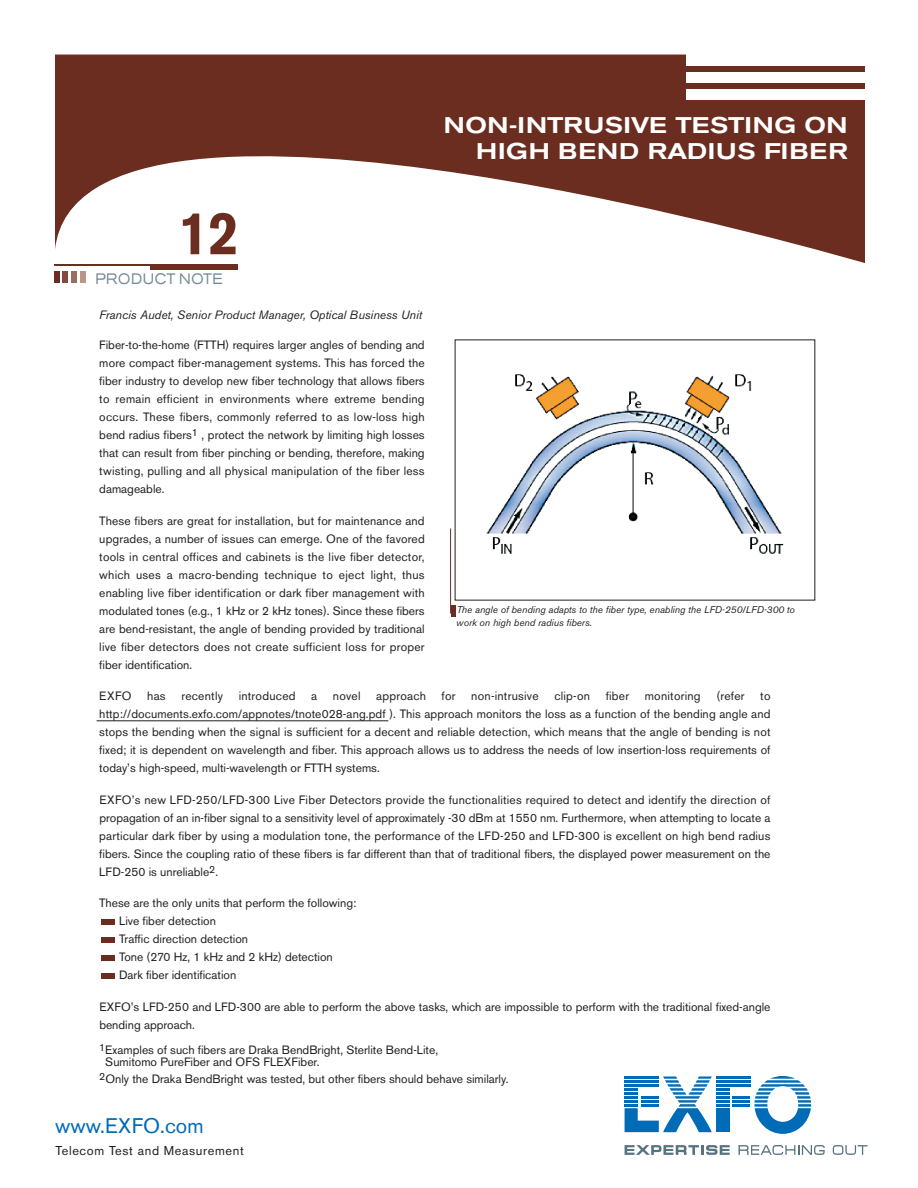
<style>
.page{position:relative;width:918px;height:1188px;background:#fff}
.page>*{position:absolute;margin:0;border:0;box-sizing:border-box;transform-origin:0 0}
.t1{font:700 60px "Akzidenz Grotesk BE";color:#6a2d1f;scale:.9 1}
.t2{font:500 expanded 22.5px/25.5px "Akzidenz Grotesk BE";letter-spacing:.02em;color:#fff;text-align:right}
.t3{font:21px "Akzidenz Grotesk BE";color:#006bb6}
.t4{font:expanded 15px "Akzidenz Grotesk BE";letter-spacing:.045em;color:#708995;scale:.85 1}
.t5{font:12.75px "Akzidenz Grotesk BE";letter-spacing:.05em;color:#231f20}
.t6{font:12px/18px "Akzidenz Grotesk BE";color:#231f20;text-align:justify}
.t7{font:italic 12px "Akzidenz Grotesk BE";color:#231f20}
.t8{font:12px "Akzidenz Grotesk BE";letter-spacing:.02em;color:#231f20}
.t9{font:italic 9.75px/12.8px "Akzidenz Grotesk BE";color:#231f20}
</style>
<div class="page">
<div style="left:101px;top:973px;width:13px;height:6px;background:#6a2d1f"></div>
<div style="left:101px;top:955px;width:13px;height:6px;background:#6a2d1f"></div>
<div style="left:101px;top:937px;width:13px;height:6px;background:#6a2d1f"></div>
<div style="left:101px;top:919px;width:13px;height:6px;background:#6a2d1f"></div>
<svg style="left:55px;top:54px;width:810px;height:209px;fill:#6a2d1f"></svg>
<div style="left:54px;top:272px;width:6px;height:11px;background:#6a2d1f"></div>
<div style="left:63px;top:272px;width:5px;height:11px;background:#834b3d"></div>
<div style="left:71px;top:272px;width:6px;height:11px;background:#9c6c5e"></div>
<div style="left:80px;top:272px;width:5px;height:11px;background:#ba9589"></div>
<hr style="left:54px;top:264px;width:184px;height:1px;background:#6a2d1f">
<hr style="left:150px;top:265px;width:87px;height:4px;background:#6a2d1f">
<div style="left:687px;top:53px;width:178px;height:13px;background:#fff"></div>
<div style="left:687px;top:72px;width:178px;height:11px;background:#fff"></div>
<div style="left:687px;top:89px;width:178px;height:11px;background:#fff"></div>
<hr style="left:450px;top:529px;width:1px;height:85px;background:#6a2d1f">
<hr style="left:451px;top:605px;width:4px;height:12px;background:#6a2d1f">
<img style="left:486px;top:374px;width:298px;height:180px">
<svg style="left:754px;top:1076px;width:57px;height:58px"></svg>
<hr style="left:732px;top:1104px;width:18px;height:3px;background:#006bb6">
<hr style="left:732px;top:1100px;width:18px;height:3px;background:#006bb6">
<hr style="left:732px;top:1096px;width:18px;height:3px;background:#006bb6">
<hr style="left:716px;top:1077px;width:34px;height:2px;background:#006bb6">
<hr style="left:716px;top:1080px;width:34px;height:3px;background:#006bb6">
<hr style="left:716px;top:1084px;width:34px;height:3px;background:#006bb6">
<svg style="left:625px;top:1076px;width:104px;height:56px"></svg>
<hr style="left:625px;top:1084px;width:34px;height:3px;background:#006bb6">
<svg style="left:833px;top:1145px;width:35px;height:10px"></svg>
<svg style="left:739px;top:1145px;width:86px;height:10px"></svg>
<svg style="left:625px;top:1145px;width:105px;height:10px"></svg>
<hr style="left:97px;top:721px;width:291px;height:1px;background:#231f20">
<h1 class="t1" style="left:178px;top:210px;width:69px">12</h1>
<p class="t4" style="left:95px;top:274px;width:151px">PRODUCT NOTE</p>
<p class="t7" style="left:99px;top:311px;width:324px">Francis Audet, Senior Product Manager, Optical Business Unit</p>
<h2 class="t2" style="left:444px;top:115px;width:405px">NON-INTRUSIVE TESTING ON<br>HIGH BEND RADIUS FIBER</h2>
<p class="t6" style="left:99px;top:338px;width:327px">Fiber-to-the-home (FTTH) requires larger angles of bending and more compact fiber-management systems. This has forced the fiber industry to develop new fiber technology that allows fibers to remain efficient in environments where extreme bending occurs. These fibers, commonly referred to as low-loss high bend radius fibers<sup>1</sup> , protect the network by limiting high losses that can result from fiber pinching or bending, therefore, making twisting, pulling and all physical manipulation of the fiber less damageable.</p>
<p class="t6" style="left:99px;top:513px;width:327px">These fibers are great for installation, but for maintenance and upgrades, a number of issues can emerge. One of the favored tools in central offices and cabinets is the live fiber detector, which uses a macro-bending technique to eject light, thus enabling live fiber identification or dark fiber management with modulated tones (e.g., 1 kHz or 2 kHz tones). Since these fibers are bend-resistant, the angle of bending provided by traditional live fiber detectors does not create sufficient loss for proper fiber identification.</p>
<p class="t6" style="left:99px;top:689px;width:34px">EXFO</p>
<p class="t6" style="left:147px;top:689px;width:20px">has</p>
<p class="t8" style="left:181px;top:692px;width:43px">recently</p>
<p class="t8" style="left:239px;top:692px;width:58px">introduced</p>
<p class="t6" style="left:311px;top:689px;width:7px">a</p>
<p class="t6" style="left:333px;top:689px;width:29px">novel</p>
<p class="t8" style="left:376px;top:692px;width:51px">approach</p>
<p class="t6" style="left:442px;top:689px;width:15px">for</p>
<p class="t8" style="left:471px;top:692px;width:69px">non-intrusive</p>
<p class="t6" style="left:554px;top:689px;width:37px">clip-on</p>
<p class="t6" style="left:606px;top:689px;width:25px">fiber</p>
<p class="t8" style="left:645px;top:692px;width:57px">monitoring</p>
<p class="t6" style="left:716px;top:689px;width:30px">(refer</p>
<p class="t9" style="left:456px;top:605px;width:340px">The angle of bending adapts to the fiber type, enabling the LFD-250/LFD-300 to work on high bend radius fibers.</p>
<p class="t6" style="left:99px;top:689px;width:673px;text-indent:661px">to http://documents.exfo.com/appnotes/tnote028-ang.pdf ). This approach monitors the loss as a function of the bending angle and stops the bending when the signal is sufficient for a decent and reliable detection, which means that the angle of bending is not fixed; it is dependent on wavelength and fiber. This approach allows us to address the needs of low insertion-loss requirements of today’s high-speed, multi-wavelength or FTTH systems.</p>
<p class="t6" style="left:99px;top:792px;width:673px">EXFO’s new LFD-250/LFD-300 Live Fiber Detectors provide the functionalities required to detect and identify the direction of propagation of an in-fiber signal to a sensitivity level of approximately -30 dBm at 1550 nm. Furthermore, when attempting to locate a particular dark fiber by using a modulation tone, the performance of the LFD-250 and LFD-300 is excellent on high bend radius fibers. Since the coupling ratio of these fibers is far different than that of traditional fibers, the displayed power measurement on the LFD-250 is unreliable<sup>2</sup>.</p>
<p class="t6" style="left:119px;top:896px;width:239px;text-align:left;text-indent:-20px">These are the only units that perform the following:<br>Live fiber detection<br>Traffic direction detection<br>Tone (270 Hz, 1 kHz and 2 kHz) detection Dark fiber identification</p>
<p class="t6" style="left:99px;top:999px;width:673px">EXFO’s LFD-250 and LFD-300 are able to perform the above tasks, which are impossible to perform with the traditional fixed-angle bending approach.</p>
<p class="t6" style="left:105px;top:1046px;width:334px;line-height:12px;text-indent:-6px"><sup>1</sup>Examples of such fibers are Draka BendBright, Sterlite Bend-Lite,<br>Sumitomo PureFiber and OFS FLEXFiber.</p>
<p class="t6" style="left:99px;top:1071px;width:411px"><sup>2</sup>Only the Draka BendBright was tested, but other fibers should behave similarly.</p>
<h3 class="t3" style="left:55px;top:1118px;width:150px">www.EXFO.com</h3>
<p class="t5" style="left:56px;top:1146px;width:190px">Telecom Test and Measurement</p>
</div>
